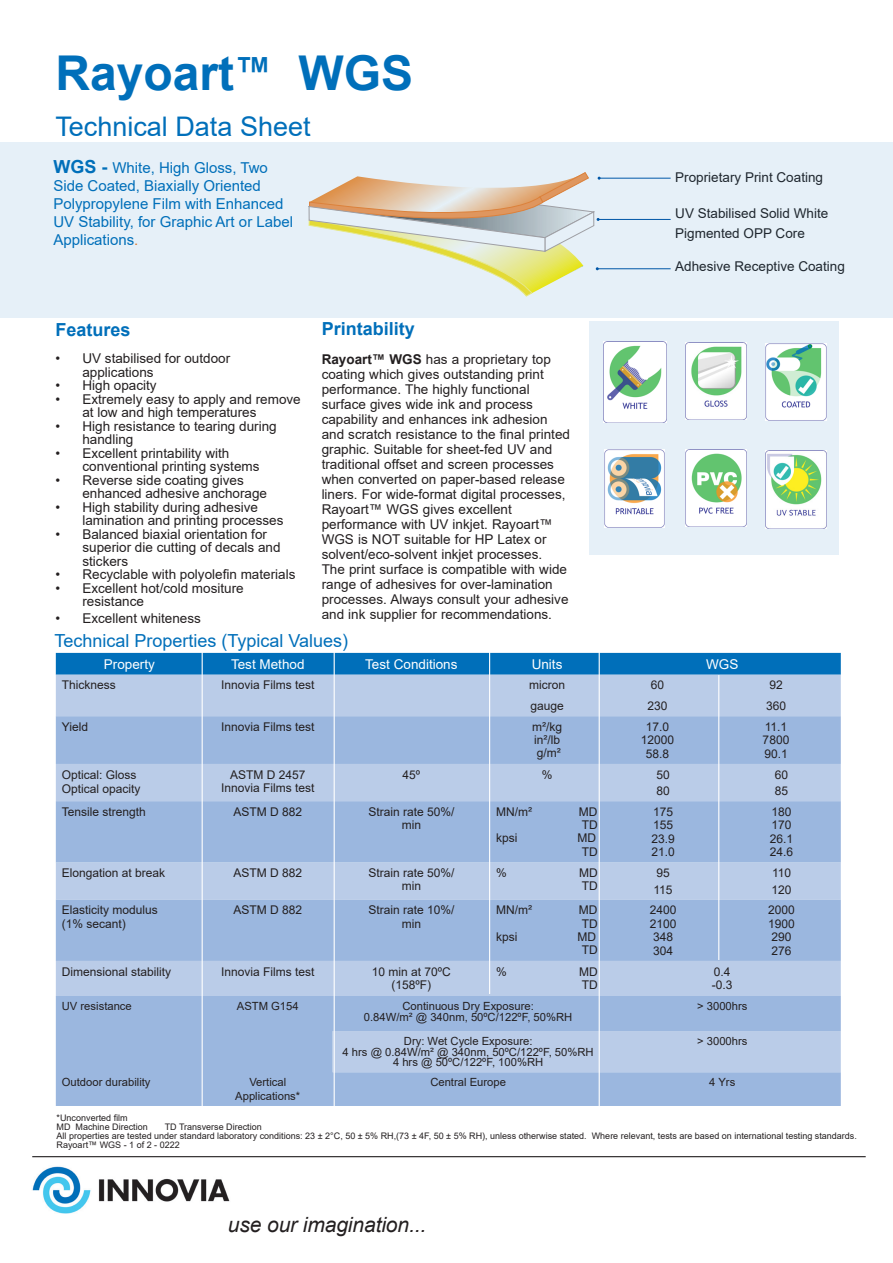
<style>
.page{position:relative;width:893px;height:1263px;background:#fff}
.page>*{position:absolute;margin:0;border:0;box-sizing:border-box;transform-origin:0 0}
.t1{font:700 48px "Arial";color:#006fba}
.t2{font:27px "Arial";color:#006fba}
.t3{font:italic 21px "Arial";letter-spacing:-.005em;color:#231f20}
.t4{font:18px "Arial";color:#006fba}
.t5{font:700 18px "Arial";color:#006fba}
.t6{font:15px/18px "Arial";color:#006fba}
.t7{font:13.5px/15px "Arial";color:#231f20}
.t8{font:13.5px "Arial";color:#fff}
.t9{font:12px/13.5px "Arial";color:#231f20}
.t10{font:11.25px/10.5px "Arial";color:#231f20;text-align:center}
.t11{font:9px/9px "Arial";color:#231f20}
.s1{font-size:37.5px}
.s2{font-weight:700;font-size:18px}
.s3{color:#f47921}
.s4{font-weight:700}
</style>
<div class="page">
<div style="left:589px;top:322px;width:250px;height:233px;background:#e6f0f8"></div>
<img style="left:686px;top:342px;width:60px;height:78px">
<img style="left:766px;top:343px;width:60px;height:78px">
<img style="left:605px;top:450px;width:60px;height:77px">
<img style="left:604px;top:341px;width:63px;height:81px">
<div style="left:56px;top:653px;width:785px;height:22px;background:#006fba"></div>
<div style="left:56px;top:675px;width:785px;height:41px;background:#bacce8"></div>
<svg style="left:56px;top:716px;width:785px;height:390px;background:#a6bee2"></svg>
<hr style="left:202px;top:652px;width:1px;height:464px;background:#fff">
<hr style="left:489px;top:645px;width:1px;height:349px;background:#fff">
<hr style="left:599px;top:651px;width:1px;height:472px;background:#fff">
<hr style="left:334px;top:651px;width:1px;height:472px;background:#fff">
<hr style="left:718px;top:675px;width:1px;height:285px;background:#fff">
<hr style="left:32px;top:1156px;width:834px;height:1px;background:#231f20">
<img style="left:32px;top:1166px;width:198px;height:48px">
<img style="left:686px;top:450px;width:60px;height:77px">
<img style="left:766px;top:450px;width:60px;height:78px">
<svg style="left:0;top:142px;width:893px;height:176px;background:#e4ebec"></svg>
<h1 class="t1" style="left:55px;top:40px;width:359px">Rayoart<span class="s1">™</span> WGS</h1>
<h2 class="t2" style="left:55px;top:108px;width:257px">Technical Data Sheet</h2>
<p class="t6" style="left:53px;top:158px;width:241px"><span class="s2">WGS -</span> White, High Gloss, Two<br>Side Coated, Biaxially Oriented<br>Polypropylene Film with Enhanced<br>UV Stability, for Graphic Art or Label<br>Applications<span class="s3">.</span></p>
<p class="t7" style="left:675px;top:170px;width:149px">Proprietary Print Coating</p>
<p class="t7" style="left:675px;top:203px;width:155px;line-height:19.5px">UV Stabilised Solid White<br>Pigmented OPP Core</p>
<p class="t7" style="left:675px;top:258px;width:171px">Adhesive Receptive Coating</p>
<h3 class="t5" style="left:322px;top:316px;width:95px">Printability</h3>
<p class="t7" style="left:322px;top:351px;width:250px"><span class="s4">Rayoart™ WGS</span> has a proprietary top coating which gives outstanding print performance. The highly functional surface gives wide ink and process capability and enhances ink adhesion and scratch resistance to the final printed graphic. Suitable for sheet-fed UV and traditional offset and screen processes when converted on paper-based release liners. For wide-format digital processes, Rayoart™ WGS gives excellent performance with UV inkjet. Rayoart™ WGS is NOT suitable for HP Latex or solvent/eco-solvent inkjet processes.<br>The print surface is compatible with wide range of adhesives for over-lamination processes. Always consult your adhesive and ink supplier for recommendations.</p>
<h3 class="t4" style="left:54px;top:628px;width:295px">Technical Properties (Typical Values)</h3>
<p class="t8" style="left:104px;top:655px;width:53px">Property</p>
<p class="t8" style="left:231px;top:655px;width:75px">Test Method</p>
<p class="t8" style="left:365px;top:655px;width:94px">Test Conditions</p>
<p class="t8" style="left:532px;top:655px;width:32px">Units</p>
<p class="t8" style="left:706px;top:655px;width:34px">WGS</p>
<p class="t9" style="left:62px;top:678px;width:56px">Thickness</p>
<p class="t9" style="left:221px;top:678px;width:95px">Innovia Films test</p>
<p class="t9" style="left:529px;top:678px;width:37px">micron</p>
<p class="t9" style="left:651px;top:678px;width:15px">60</p>
<p class="t9" style="left:769px;top:678px;width:15px">92</p>
<p class="t9" style="left:530px;top:699px;width:35px">gauge</p>
<p class="t9" style="left:647px;top:699px;width:22px">230</p>
<p class="t9" style="left:766px;top:699px;width:22px">360</p>
<p class="t9" style="left:62px;top:720px;width:28px">Yield</p>
<p class="t9" style="left:221px;top:720px;width:95px">Innovia Films test</p>
<p class="t9" style="left:532px;top:720px;width:32px">m2/kg in2/lb g/m2</p>
<p class="t9" style="left:641px;top:720px;width:35px;text-align:center">17.0<br>12000<br>58.8</p>
<p class="t9" style="left:763px;top:720px;width:28px">11.1<br>7800<br>90.1</p>
<p class="t9" style="left:62px;top:767px;width:80px;line-height:14.7px">Optical: Gloss<br>Optical opacity</p>
<p class="t9" style="left:221px;top:768px;width:95px;text-align:center">ASTM D 2457<br>Innovia Films test</p>
<p class="t9" style="left:402px;top:768px;width:19px">45º</p>
<p class="t9" style="left:542px;top:768px;width:12px">%</p>
<p class="t9" style="left:656px;top:766px;width:15px;line-height:16.5px">50<br>80</p>
<p class="t9" style="left:775px;top:766px;width:15px;line-height:16.5px">60<br>85</p>
<p class="t9" style="left:62px;top:805px;width:86px">Tensile strength</p>
<p class="t9" style="left:233px;top:805px;width:70px">ASTM D 882</p>
<p class="t9" style="left:368px;top:805px;width:88px;text-align:center">Strain rate 50%/ min</p>
<p class="t9" style="left:496px;top:805px;width:37px">MN/m2</p>
<p class="t9" style="left:579px;top:805px;width:20px">MD<br>TD</p>
<p class="t9" style="left:496px;top:831px;width:23px">kpsi</p>
<p class="t9" style="left:578px;top:831px;width:22px;text-align:center">MD<br>TD</p>
<h3 class="t5" style="left:55px;top:317px;width:77px">Features</h3>
<p class="t7" style="left:82px;top:352px;width:149px;line-height:13.5px;text-indent:-27px">• UV stabilised for outdoor applications</p>
<p class="t7" style="left:55px;top:378px;width:103px">• High opacity</p>
<p class="t7" style="left:82px;top:392px;width:220px;line-height:13.5px;text-indent:-27px">• Extremely easy to apply and remove at low and high temperatures</p>
<p class="t7" style="left:82px;top:419px;width:196px;line-height:13.5px;text-indent:-27px">• High resistance to tearing during handling</p>
<p class="t7" style="left:82px;top:446px;width:179px;line-height:13.5px;text-indent:-27px">• Excellent printability with conventional printing systems</p>
<p class="t7" style="left:82px;top:473px;width:186px;line-height:13.5px;text-indent:-27px">• Reverse side coating gives enhanced adhesive anchorage</p>
<p class="t7" style="left:82px;top:500px;width:203px;line-height:13.5px;text-indent:-27px">• High stability during adhesive lamination and printing processes</p>
<p class="t7" style="left:82px;top:527px;width:200px;line-height:13.5px;text-indent:-27px">• Balanced biaxial orientation for superior die cutting of decals and stickers</p>
<p class="t7" style="left:55px;top:567px;width:242px">• Recyclable with polyolefin materials</p>
<p class="t7" style="left:82px;top:581px;width:163px;line-height:13.5px;text-indent:-27px">• Excellent hot/cold mositure resistance</p>
<p class="t7" style="left:55px;top:610px;width:147px">• Excellent whiteness</p>
<p class="t9" style="left:651px;top:805px;width:25px">175<br>155<br>23.9<br>21.0</p>
<p class="t9" style="left:770px;top:805px;width:25px">180<br>170<br>26.1<br>24.6</p>
<p class="t9" style="left:62px;top:866px;width:105px">Elongation at break</p>
<p class="t9" style="left:233px;top:866px;width:70px">ASTM D 882</p>
<p class="t9" style="left:368px;top:866px;width:88px;text-align:center">Strain rate 50%/ min</p>
<p class="t9" style="left:496px;top:866px;width:12px">%</p>
<p class="t9" style="left:579px;top:866px;width:20px">MD<br>TD</p>
<p class="t9" style="left:653px;top:865px;width:21px;line-height:16.5px">95<br>115</p>
<p class="t9" style="left:771px;top:865px;width:22px;line-height:16.5px">110<br>120</p>
<p class="t9" style="left:62px;top:903px;width:98px">Elasticity modulus (1% secant)</p>
<p class="t9" style="left:233px;top:903px;width:70px">ASTM D 882</p>
<p class="t9" style="left:368px;top:903px;width:88px;text-align:center">Strain rate 10%/ min</p>
<p class="t9" style="left:496px;top:903px;width:37px">MN/m2</p>
<p class="t9" style="left:579px;top:903px;width:20px">MD<br>TD</p>
<p class="t9" style="left:496px;top:930px;width:23px">kpsi</p>
<p class="t9" style="left:578px;top:930px;width:22px;text-align:center">MD<br>TD</p>
<p class="t9" style="left:650px;top:903px;width:28px">2400<br>2100<br>348<br>304</p>
<p class="t9" style="left:768px;top:903px;width:28px">2000<br>1900<br>290<br>276</p>
<p class="t9" style="left:62px;top:964px;width:111px">Dimensional stability</p>
<p class="t9" style="left:221px;top:964px;width:95px">Innovia Films test</p>
<p class="t9" style="left:372px;top:965px;width:81px;text-align:center">10 min at 70ºC (158ºF)</p>
<p class="t9" style="left:496px;top:964px;width:12px">%</p>
<p class="t9" style="left:579px;top:965px;width:20px">MD<br>TD</p>
<p class="t9" style="left:712px;top:965px;width:22px">0.4 -0.3</p>
<p class="t10" style="left:62px;top:1001px;width:72px">UV resistance</p>
<p class="t10" style="left:237px;top:1001px;width:63px">ASTM G154</p>
<p class="t10" style="left:364px;top:1001px;width:210px">Continuous Dry Exposure:<br>0.84W/m2 @ 340nm, 50ºC/122ºF, 50%RH</p>
<p class="t10" style="left:697px;top:1001px;width:52px">&gt; 3000hrs</p>
<p class="t10" style="left:343px;top:1036px;width:253px">Dry: Wet Cycle Exposure:<br>4 hrs @ 0.84W/m2 @ 340nm, 50ºC/122ºF, 50%RH<br>4 hrs @ 50ºC/122ºF, 100%RH</p>
<p class="t10" style="left:697px;top:1036px;width:52px">&gt; 3000hrs</p>
<p class="t10" style="left:62px;top:1077px;width:90px">Outdoor durability</p>
<p class="t10" style="left:235px;top:1076px;width:67px;line-height:13.5px">Vertical<br>Applications*</p>
<p class="t10" style="left:430px;top:1077px;width:77px">Central Europe</p>
<p class="t10" style="left:709px;top:1077px;width:28px">4 Yrs</p>
<p class="t11" style="left:57px;top:1113px;width:93px">*Unconverted film<br>MD Machine Direction</p>
<p class="t11" style="left:57px;top:1122px;width:802px;text-indent:108px">TD Transverse Direction<br>All properties are tested under standard laboratory conditions: 23 ± 2°C, 50 ± 5% RH,(73 ± 4F, 50 ± 5% RH), unless otherwise stated. Where relevant, tests are based on international testing standards.<br>Rayoart™ WGS - 1 of 2 - 0222</p>
<h3 class="t3" style="left:228px;top:1211px;width:200px">use our imagination...</h3>
</div>
